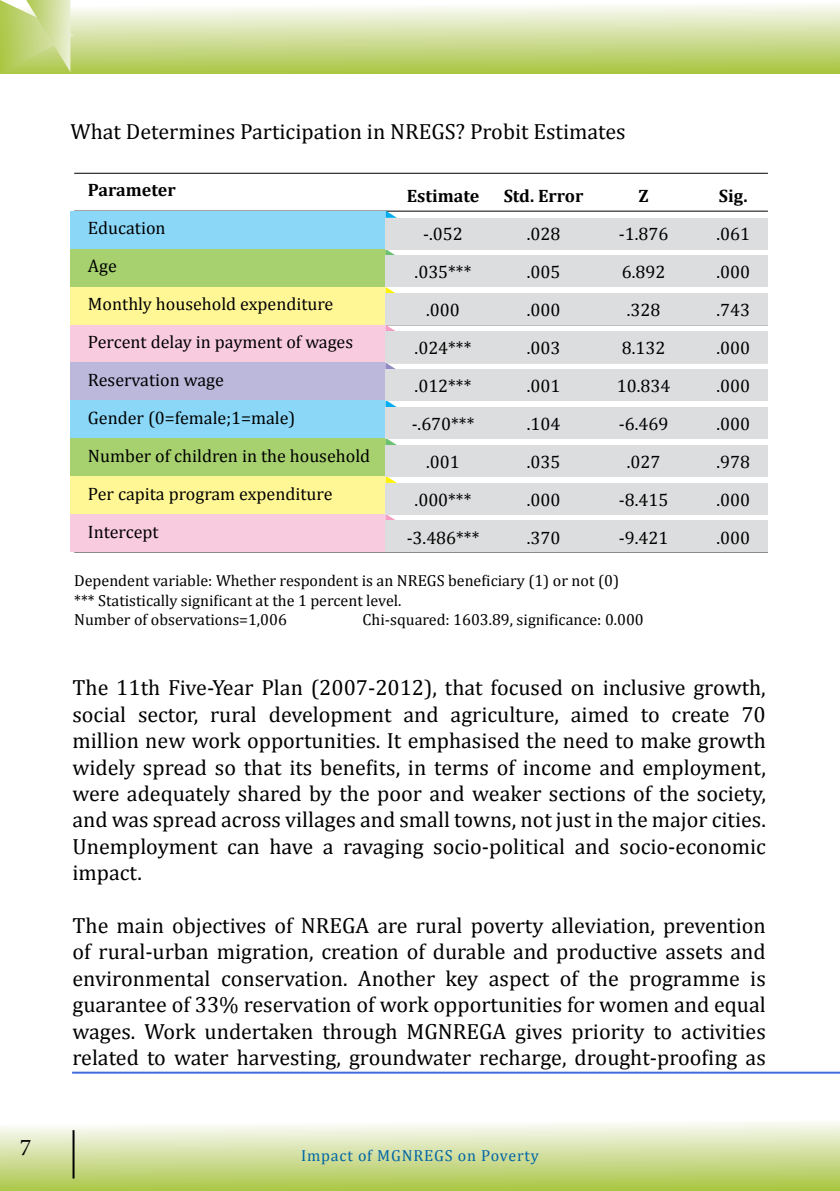
<style>
.page{position:relative;width:840px;height:1191px;background:#fff}
.page>*{position:absolute;margin:0;border:0;box-sizing:border-box;transform-origin:0 0}
.t1{font:24px "Minion Pro";color:#000}
.t2{font:22px/26.4px "Cambria";color:#000;text-align:justify}
.t3{font:18px/38px "Cambria";color:#000;text-align:center}
.t4{font:700 18px "Cambria";color:#000}
.t5{font:16px/19.2px "Cambria";color:#000}
.t6{font:16px "Cambria";letter-spacing:.05em;color:#0066a6}
</style>
<div class="page">
<div style="left:0;top:1117px;width:839px;height:74px;background:linear-gradient(to bottom,#fff,#aac546)"></div>
<div style="left:0;top:0;width:839px;height:73px;background:linear-gradient(to bottom,#fffeff,#a9c444)"></div>
<svg style="left:0;top:0;width:74px;height:73px;background:#c6d784"></svg>
<hr style="left:72px;top:1130px;width:2px;height:48px;background:#000">
<hr style="left:72px;top:1071px;width:767px;height:2px;background:#406cdd">
<hr style="left:74px;top:249px;width:693px;height:1px;background:#000">
<hr style="left:74px;top:211px;width:693px;height:1px;background:#000">
<hr style="left:74px;top:173px;width:693px;height:1px;background:#000">
<hr style="left:74px;top:438px;width:693px;height:1px;background:#000">
<hr style="left:74px;top:476px;width:693px;height:1px;background:#000">
<hr style="left:74px;top:514px;width:693px;height:1px;background:#000">
<hr style="left:74px;top:400px;width:693px;height:1px;background:#000">
<div style="left:70px;top:211px;width:315px;height:38px;background:#8bd7f8"></div>
<div style="left:70px;top:249px;width:315px;height:38px;background:#a7d16f"></div>
<div style="left:70px;top:287px;width:315px;height:38px;background:#fff795"></div>
<div style="left:70px;top:325px;width:315px;height:37px;background:#f9cbdf"></div>
<div style="left:70px;top:362px;width:315px;height:38px;background:#bbb8dc"></div>
<div style="left:70px;top:401px;width:315px;height:37px;background:#8bd7f8"></div>
<div style="left:70px;top:438px;width:315px;height:38px;background:#a7d16f"></div>
<div style="left:70px;top:476px;width:315px;height:38px;background:#fff795"></div>
<div style="left:70px;top:514px;width:315px;height:38px;background:#f9cbdf"></div>
<svg style="left:385px;top:211px;width:11px;height:7px"></svg>
<svg style="left:385px;top:249px;width:11px;height:7px"></svg>
<svg style="left:385px;top:287px;width:10px;height:6px"></svg>
<svg style="left:385px;top:325px;width:11px;height:6px"></svg>
<svg style="left:385px;top:363px;width:11px;height:6px"></svg>
<svg style="left:385px;top:401px;width:11px;height:6px"></svg>
<svg style="left:385px;top:438px;width:11px;height:7px"></svg>
<svg style="left:385px;top:476px;width:11px;height:7px"></svg>
<svg style="left:385px;top:514px;width:11px;height:7px"></svg>
<div style="left:385px;top:218px;width:382px;height:31px;background:#dcddde"></div>
<div style="left:385px;top:256px;width:382px;height:31px;background:#dcddde"></div>
<div style="left:385px;top:293px;width:382px;height:32px;background:#dcddde"></div>
<div style="left:385px;top:331px;width:382px;height:32px;background:#dcddde"></div>
<div style="left:385px;top:369px;width:382px;height:32px;background:#dcddde"></div>
<div style="left:385px;top:407px;width:382px;height:31px;background:#dcddde"></div>
<div style="left:385px;top:445px;width:382px;height:31px;background:#dcddde"></div>
<div style="left:385px;top:483px;width:382px;height:31px;background:#dcddde"></div>
<div style="left:385px;top:521px;width:382px;height:31px;background:#dcddde"></div>
<p class="t1" style="left:20px;top:1133px;width:13px">7</p>
<p class="t2" style="left:70px;top:118px;width:556px">What Determines Participation in NREGS? Probit Estimates</p>
<p class="t4" style="left:88px;top:177px;width:89px">Parameter</p>
<p class="t3" style="left:88px;top:209px;width:283px;text-align:left">Education<br>Age<br>Monthly household expenditure<br>Percent delay in payment of wages<br>Reservation wage<br>Gender (0=female;1=male)<br>Number of children in the household<br>Per capita program expenditure<br>Intercept</p>
<p class="t4" style="left:406px;top:183px;width:74px">Estimate</p>
<p class="t3" style="left:406px;top:215px;width:74px">-.052 .035*** .000 .024*** .012*** -.670*** .001 .000*** -3.486***</p>
<p class="t4" style="left:503px;top:183px;width:81px">Std. Error</p>
<p class="t3" style="left:526px;top:215px;width:35px;text-align:justify">.028 .005 .000 .003 .001 .104 .035 .000 .370</p>
<p class="t4" style="left:638px;top:183px;width:12px">Z</p>
<p class="t3" style="left:616px;top:215px;width:55px">-1.876<br>6.892 .328<br>8.132<br>10.834 -6.469 .027 -8.415 -9.421</p>
<p class="t5" style="left:74px;top:571px;width:546px">Dependent variable: Whether respondent is an NREGS beneficiary (1) or not (0) *** Statistically significant at the 1 percent level.<br>Number of observations=1,006</p>
<p class="t5" style="left:362px;top:610px;width:282px">Chi-squared: 1603.89, significance: 0.000</p>
<p class="t4" style="left:718px;top:183px;width:30px">Sig.</p>
<p class="t3" style="left:716px;top:215px;width:35px;text-align:justify">.061 .000 .743 .000 .000 .000 .978 .000 .000</p>
<p class="t2" style="left:72px;top:674px;width:694px">The 11th Five-Year Plan (2007-2012), that focused on inclusive growth, social sector, rural development and agriculture, aimed to create 70 million new work opportunities. It emphasised the need to make growth widely spread so that its benefits, in terms of income and employment, were adequately shared by the poor and weaker sections of the society, and was spread across villages and small towns, not just in the major cities.<br>Unemployment can have a ravaging socio-political and socio-economic impact.</p>
<p class="t2" style="left:72px;top:912px;width:694px">The main objectives of NREGA are rural poverty alleviation, prevention of rural-urban migration, creation of durable and productive assets and environmental conservation. Another key aspect of the programme is guarantee of 33% reservation of work opportunities for women and equal wages. Work undertaken through MGNREGA gives priority to activities related to water harvesting, groundwater recharge, drought-proofing as</p>
<p class="t6" style="left:301px;top:1146px;width:239px">Impact of MGNREGS on Poverty</p>
</div>
